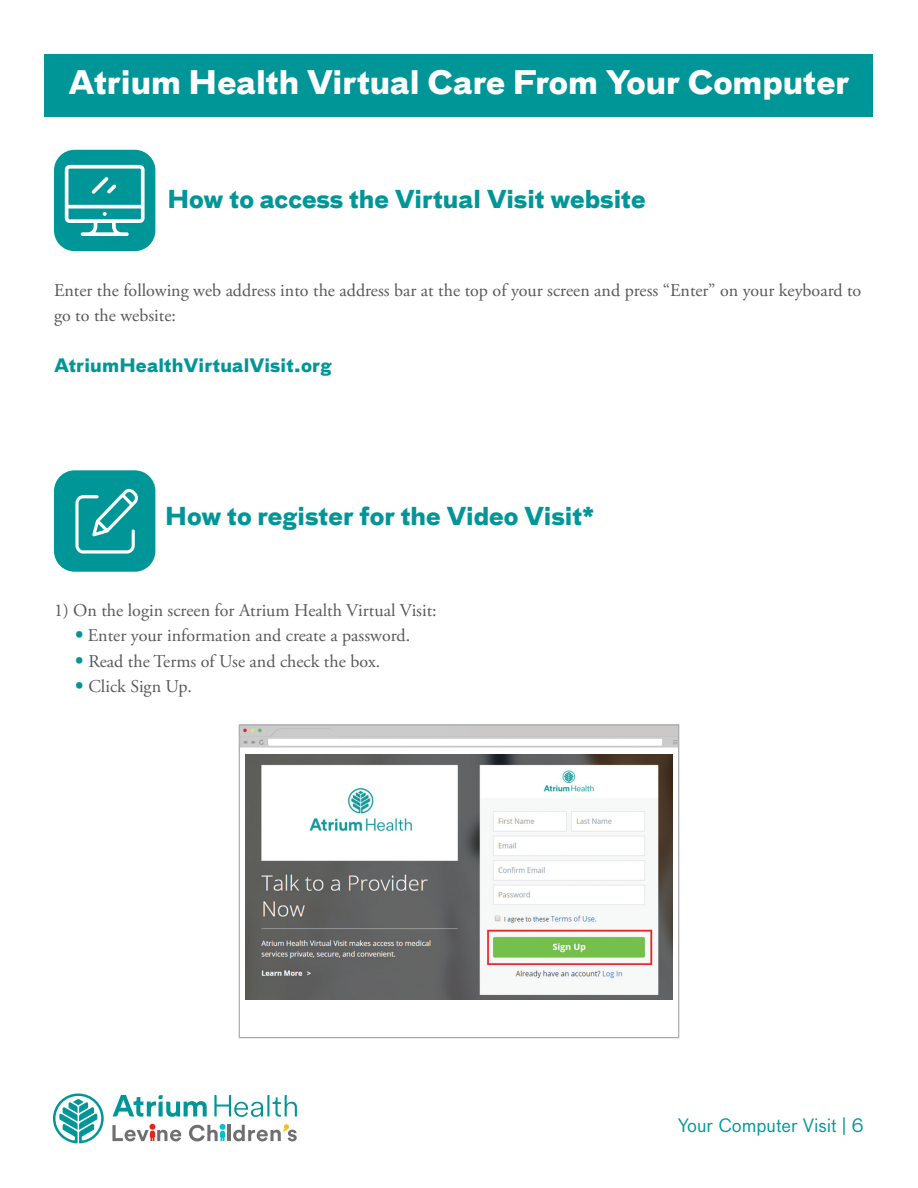
<style>
.page{position:relative;width:918px;height:1188px;background:#fff}
.page>*{position:absolute;margin:0;border:0;box-sizing:border-box;transform-origin:0 0}
.t1{font:700 31.5px "Bau Pro";color:#fff}
.t2{font:700 24px "Bau Pro";color:#009698}
.t3{font:18px/25.5px "Adobe Garamond Pro";color:#57585a}
.t4{font:700 18px "Bau Pro";letter-spacing:.01em;color:#009698}
.t5{font:18px "Bau Pro";color:#009698}
.s1{font-family:"Bau Pro";color:#009698}
</style>
<div class="page">
<div style="left:45px;top:54px;width:828px;height:63px;background:#009698"></div>
<svg style="left:53px;top:1093px;width:51px;height:50px"></svg>
<svg style="left:113px;top:1095px;width:184px;height:22px"></svg>
<hr style="left:227px;top:1125px;width:3px;height:16px;background:#6e6f71">
<svg style="left:233px;top:1124px;width:64px;height:17px"></svg>
<svg style="left:112px;top:1124px;width:69px;height:17px"></svg>
<svg style="left:189px;top:1124px;width:37px;height:17px"></svg>
<div style="left:54px;top:150px;width:101px;height:101px;background:#009698;border-radius:21px"></div>
<img style="left:241px;top:726px;width:436px;height:247px">
<div style="left:239px;top:724px;width:440px;height:314px;border:1px solid #a8a9ad"></div>
<img style="left:246px;top:755px;width:426px;height:245px">
<svg style="left:65px;top:165px;width:80px;height:71px"></svg>
<div style="left:54px;top:470px;width:101px;height:102px;background:#009698;border-radius:21px"></div>
<svg style="left:75px;top:488px;width:63px;height:66px"></svg>
<p class="t1" style="left:69px;top:55px;width:782px">Atrium Health Virtual Care From Your Computer</p>
<p class="t2" style="left:167px;top:179px;width:480px">How to access the Virtual Visit website</p>
<p class="t3" style="left:54px;top:278px;width:809px">Enter the following web address into the address bar at the top of your screen and press “Enter” on your keyboard to go to the website:</p>
<p class="t4" style="left:54px;top:350px;width:279px">AtriumHealthVirtualVisit.org</p>
<p class="t2" style="left:165px;top:495px;width:431px">How to register for the Video Visit*</p>
<p class="t3" style="left:54px;top:598px;width:384px">1) On the login screen for Atrium Health Virtual Visit:</p>
<p class="t3" style="left:75px;top:624px;width:337px"><span class="s1">•</span> Enter your information and create a password.</p>
<p class="t3" style="left:75px;top:649px;width:307px"><span class="s1">•</span> Read the Terms of Use and check the box.</p>
<p class="t3" style="left:75px;top:675px;width:118px"><span class="s1">•</span> Click Sign Up.</p>
<p class="t5" style="left:678px;top:1113px;width:188px">Your Computer Visit | 6</p>
</div>
